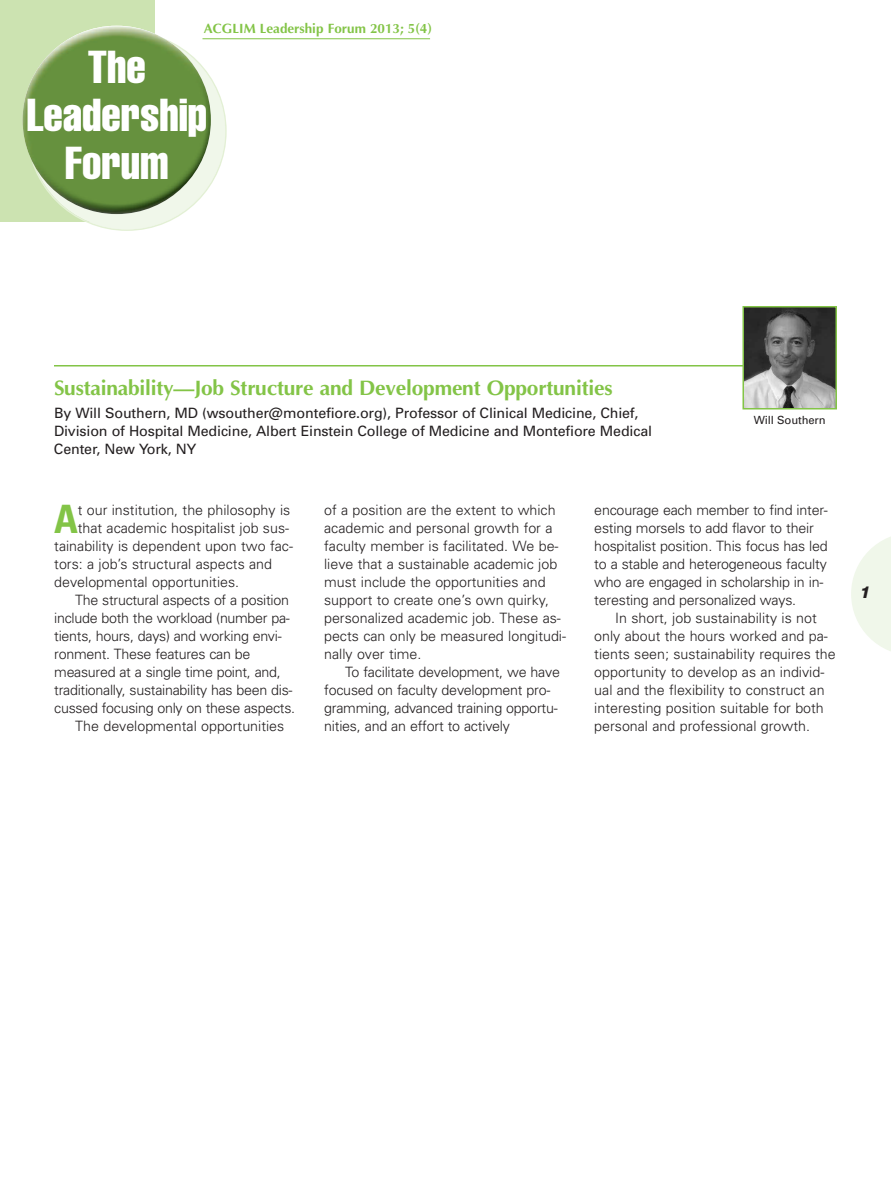
<style>
.page{position:relative;width:891px;height:1188px;background:#fff}
.page>*{position:absolute;margin:0;border:0;box-sizing:border-box;transform-origin:0 0}
.t1{font:extra-condensed 45.3px/48.3px "Helvetica";color:#fff;text-align:center}
.t2{font:700 condensed 39.15px "Univers";color:#83c447}
.t3{font:700 21px "Optima";letter-spacing:-.01em;color:#83c447}
.t4{font:italic 800 16.5px "Helvetica Neue";color:#231f20}
.t5{font:300 14.25px/18px "Univers";color:#231f20}
.t6{font:300 14.25px "Univers";letter-spacing:-.02em;color:#231f20}
.t7{font:14.25px/18px "Univers";letter-spacing:-.01em;color:#231f20}
.t8{font:700 13.5px "Optima";color:#83c447}
.t9{font:11.25px "Univers";letter-spacing:-.01em;color:#231f20}
</style>
<div class="page">
<div style="left:0;top:0;width:155px;height:222px;background:#cce3b1"></div>
<svg style="left:851px;top:537px;width:40px;height:114px"></svg>
<svg style="left:27px;top:31px;width:200px;height:200px"></svg>
<hr style="left:202px;top:38px;width:228px;height:1px;background:#83c447">
<img style="left:23px;top:26px;width:188px;height:188px;border-radius:50%">
<hr style="left:54px;top:365px;width:783px;height:2px;background:#83c447">
<img style="left:745px;top:309px;width:89px;height:98px">
<div style="left:742px;top:306px;width:95px;height:104px;border:2px solid #83c447"></div>
<p class="t8" style="left:204px;top:20px;width:230px">ACGLIM Leadership Forum 2013; 5(4)</p>
<h1 class="t1" style="left:27px;top:45px;width:182px">The<br>Leadership<br>Forum</h1>
<h3 class="t3" style="left:54px;top:375px;width:560px">Sustainability—Job Structure and Development Opportunities</h3>
<p class="t7" style="left:54px;top:405px;width:600px">By Will Southern, MD (wsouther@montefiore.org), Professor of Clinical Medicine, Chief,<br>Division of Hospital Medicine, Albert Einstein College of Medicine and Montefiore Medical<br>Center, New York, NY</p>
<p class="t9" style="left:754px;top:416px;width:74px">Will Southern</p>
<h2 class="t2" style="left:54px;top:505px;width:25px">A</h2>
<p class="t5" style="left:78px;top:502px;width:214px">t our institution, the philosophy is</p>
<p class="t5" style="left:78px;top:520px;width:213px">that academic hospitalist job sus-</p>
<p class="t5" style="left:54px;top:538px;width:240px">tainability is dependent upon two fac-</p>
<p class="t5" style="left:54px;top:556px;width:219px">tors: a job’s structural aspects and</p>
<p class="t5" style="left:54px;top:574px;width:186px">developmental opportunities.</p>
<p class="t6" style="left:75px;top:595px;width:215px">The structural aspects of a position</p>
<p class="t6" style="left:54px;top:613px;width:237px">include both the workload (number pa-</p>
<p class="t6" style="left:54px;top:631px;width:229px">tients, hours, days) and working envi-</p>
<p class="t6" style="left:54px;top:649px;width:198px">ronment. These features can be</p>
<p class="t6" style="left:54px;top:667px;width:228px">measured at a single time point, and,</p>
<p class="t6" style="left:54px;top:685px;width:240px">traditionally, sustainability has been dis-</p>
<p class="t6" style="left:54px;top:703px;width:242px">cussed focusing only on these aspects.</p>
<p class="t5" style="left:75px;top:718px;width:211px">The developmental opportunities</p>
<p class="t5" style="left:324px;top:502px;width:243px">of a position are the extent to which academic and personal growth for a faculty member is facilitated. We be&shy;lieve that a sustainable academic job must include the opportunities and support to create one’s own quirky, personalized academic job. These as&shy;pects can only be measured longitudi&shy;nally over time.</p>
<p class="t5" style="left:324px;top:664px;width:237px;text-indent:21px">To facilitate development, we have focused on faculty development pro&shy;gramming, advanced training opportu&shy;nities, and an effort to actively</p>
<p class="t5" style="left:594px;top:502px;width:235px">encourage each member to find inter&shy;esting morsels to add flavor to their hospitalist position. This focus has led to a stable and heterogeneous faculty who are engaged in scholarship in in&shy;teresting and personalized ways.</p>
<p class="t5" style="left:594px;top:610px;width:243px;text-indent:21px">In short, job sustainability is not only about the hours worked and pa&shy;tients seen; sustainability requires the opportunity to develop as an individ&shy;ual and the flexibility to construct an interesting position suitable for both personal and professional growth.</p>
<p class="t4" style="left:860px;top:587px;width:12px">1</p>
</div>
